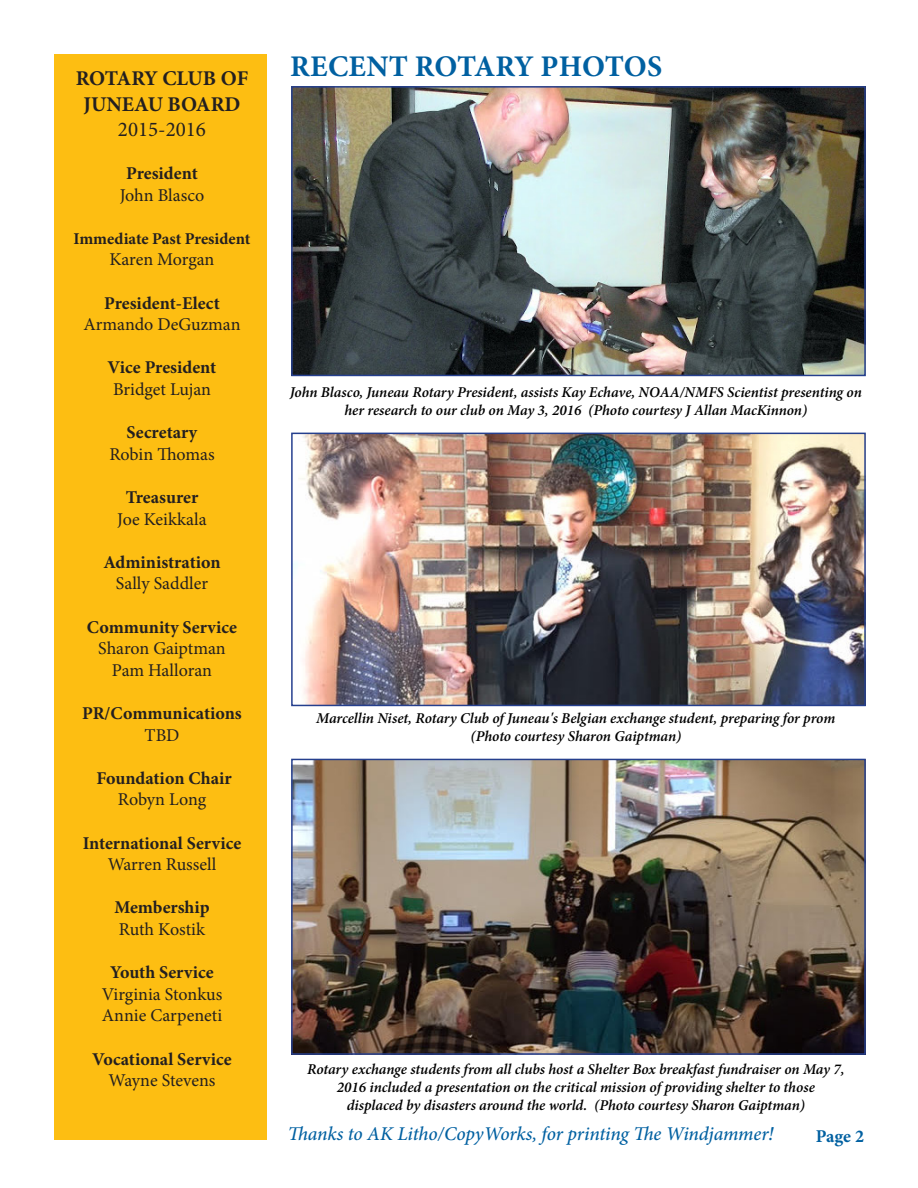
<style>
.page{position:relative;width:918px;height:1188px;background:#fff}
.page>*{position:absolute;margin:0;border:0;box-sizing:border-box;transform-origin:0 0}
.t1{font:700 30px "Minion Pro";letter-spacing:.005em;color:#0060a1}
.t2{font:700 21px/25.2px "Minion Pro";color:#231f20;text-align:center}
.t3{font:21px "Minion Pro";color:#231f20}
.t4{font:italic 500 19.5px "Minion Pro";letter-spacing:-.01em;color:#0060a1}
.t5{font:18px "Minion Pro";letter-spacing:-.005em;color:#231f20}
.t6{font:700 18px "Minion Pro";color:#231f20}
.t7{font:700 18px "Minion Pro";color:#0060a1}
.t8{font:700 16.5px "Minion Pro";letter-spacing:-.005em;color:#231f20}
.t9{font:italic 600 15px/18px "Minion Pro";letter-spacing:-.005em;color:#000;text-align:center}
</style>
<div class="page">
<div style="left:54px;top:54px;width:212px;height:1085px;background:#fdbe12"></div>
<img style="left:294px;top:89px;width:569px;height:284px">
<div style="left:291px;top:86px;width:575px;height:290px;border:2px solid #253f8e"></div>
<img style="left:294px;top:436px;width:569px;height:267px">
<div style="left:291px;top:433px;width:575px;height:273px;border:2px solid #253f8e"></div>
<img style="left:294px;top:762px;width:569px;height:290px">
<div style="left:291px;top:759px;width:575px;height:296px;border:2px solid #253f8e"></div>
<p class="t2" style="left:76px;top:66px;width:174px">ROTARY CLUB OF<br>JUNEAU BOARD</p>
<p class="t3" style="left:118px;top:115px;width:90px">2015-2016</p>
<p class="t6" style="left:126px;top:161px;width:73px">President</p>
<p class="t5" style="left:120px;top:183px;width:86px">John Blasco</p>
<p class="t8" style="left:73px;top:227px;width:179px">Immediate Past President</p>
<p class="t5" style="left:110px;top:248px;width:106px">Karen Morgan</p>
<p class="t6" style="left:104px;top:290px;width:117px">President-Elect</p>
<p class="t5" style="left:83px;top:312px;width:159px">Armando DeGuzman</p>
<p class="t6" style="left:108px;top:355px;width:110px">Vice President</p>
<p class="t5" style="left:113px;top:377px;width:99px">Bridget Lujan</p>
<p class="t6" style="left:127px;top:420px;width:72px">Secretary</p>
<p class="t5" style="left:109px;top:442px;width:107px">Robin Thomas</p>
<p class="t6" style="left:126px;top:485px;width:74px">Treasurer</p>
<p class="t5" style="left:117px;top:507px;width:91px">Joe Keikkala</p>
<p class="t6" style="left:103px;top:549px;width:119px">Administration</p>
<p class="t5" style="left:116px;top:572px;width:94px">Sally Saddler</p>
<p class="t6" style="left:87px;top:614px;width:152px">Community Service</p>
<p class="t5" style="left:98px;top:636px;width:129px">Sharon Gaiptman</p>
<p class="t5" style="left:112px;top:658px;width:102px">Pam Halloran</p>
<p class="t6" style="left:82px;top:701px;width:161px">PR/Communications</p>
<p class="t5" style="left:145px;top:723px;width:36px">TBD</p>
<p class="t6" style="left:96px;top:765px;width:137px">Foundation Chair</p>
<p class="t5" style="left:118px;top:788px;width:90px">Robyn Long</p>
<p class="t6" style="left:83px;top:830px;width:160px">International Service</p>
<p class="t5" style="left:108px;top:852px;width:110px">Warren Russell</p>
<p class="t6" style="left:114px;top:895px;width:97px">Membership</p>
<p class="t5" style="left:119px;top:917px;width:88px">Ruth Kostik</p>
<p class="t6" style="left:110px;top:960px;width:105px">Youth Service</p>
<p class="t5" style="left:102px;top:982px;width:122px">Virginia Stonkus</p>
<p class="t5" style="left:102px;top:1004px;width:122px">Annie Carpeneti</p>
<p class="t6" style="left:92px;top:1046px;width:141px">Vocational Service</p>
<p class="t5" style="left:109px;top:1068px;width:108px">Wayne Stevens</p>
<p class="t1" style="left:290px;top:45px;width:373px">RECENT ROTARY PHOTOS</p>
<p class="t9" style="left:290px;top:383px;width:574px">John Blasco, Juneau Rotary President, assists Kay Echave, NOAA/NMFS Scientist presenting on her research to our club on May 3, 2016 (Photo courtesy J Allan MacKinnon)</p>
<p class="t9" style="left:316px;top:709px;width:521px">Marcellin Niset, Rotary Club of Juneau's Belgian exchange student, preparing for prom</p>
<p class="t9" style="left:470px;top:727px;width:212px">(Photo courtesy Sharon Gaiptman)</p>
<p class="t9" style="left:307px;top:1060px;width:539px">Rotary exchange students from all clubs host a Shelter Box breakfast fundraiser on May 7,<br>2016 included a presentation on the critical mission of providing shelter to those</p>
<p class="t9" style="left:347px;top:1096px;width:460px">displaced by disasters around the world. (Photo courtesy Sharon Gaiptman)</p>
<p class="t4" style="left:288px;top:1120px;width:487px">Thanks to AK Litho/CopyWorks, for printing The Windjammer!</p>
<p class="t7" style="left:816px;top:1123px;width:50px">Page 2</p>
</div>
